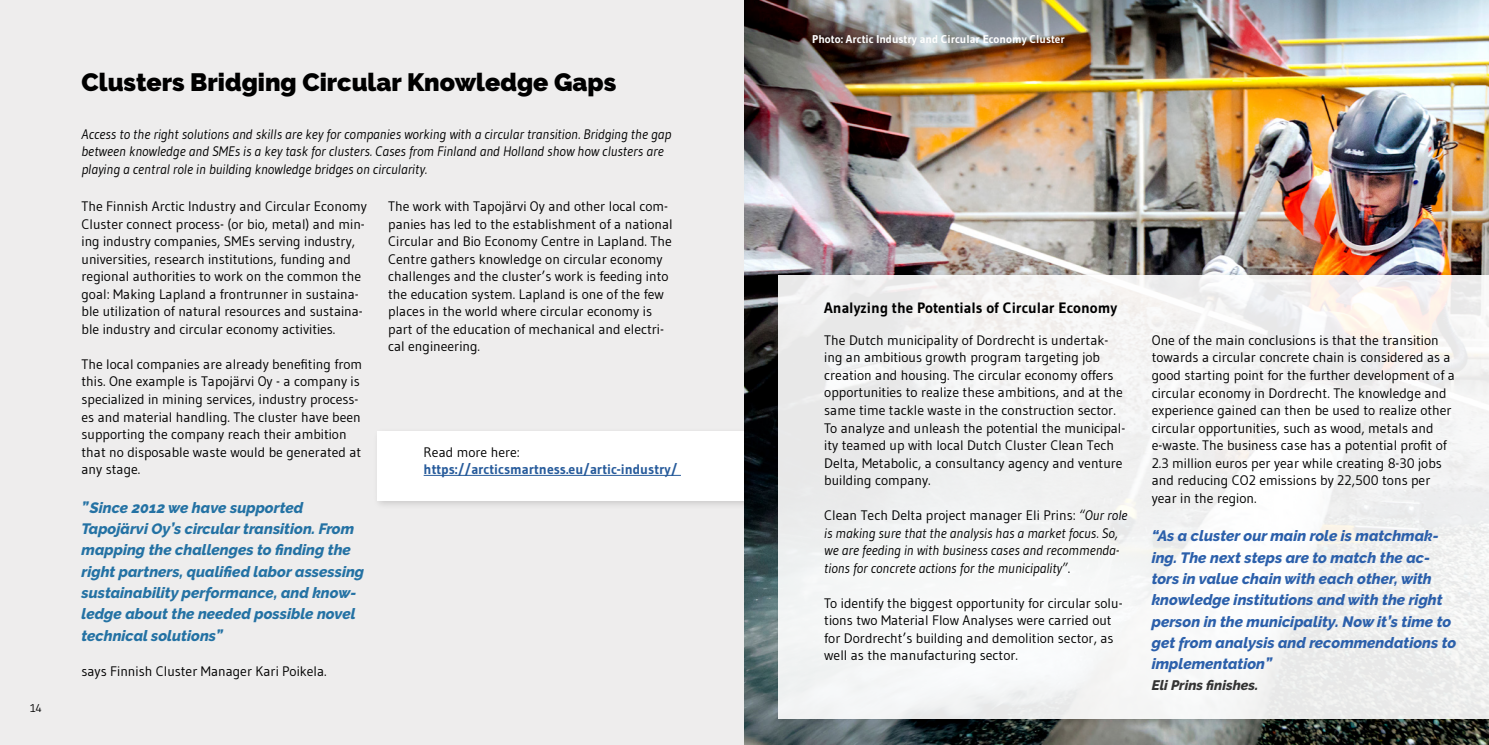
<style>
.page{position:relative;width:1489px;height:745px;background:#fff}
.page>*{position:absolute;margin:0;border:0;box-sizing:border-box;transform-origin:0 0}
.t1{font:900 25px "Raleway";color:#000}
.t2{font:italic 800 15px/21.2px "Raleway";color:#2c60ab}
.t3{font:italic 800 15px/21.2px "Raleway";color:#2472a4}
.t4{font:700 15px "Gudea";color:#000}
.t5{font:13.75px/17.5px "Gudea";color:#000}
.t6{font:italic 13.75px/17.5px "Gudea";color:#000}
.t7{font:700 13.75px "Gudea";color:#275b9b}
.t8{font:italic 800 13.75px "Raleway";color:#343434}
.t9{font:700 11.25px "Gudea";color:#fff}
.t10{font:11.25px "Gudea";color:#000}
.s1{font-style:normal}
</style>
<div class="page">
<div style="left:0;top:0;width:744px;height:744px;background:#eeeded"></div>
<div style="left:373px;top:426px;width:391px;height:83px;background:#000;opacity:.15"></div>
<div style="left:377px;top:431px;width:378px;height:69px;background:#fff"></div>
<hr style="left:423px;top:474px;width:258px;height:1px;background:#275b9b">
<img style="left:744px;top:0;width:744px;height:744px">
<div style="left:773px;top:270px;width:715px;height:457px;background:#000;opacity:.15"></div>
<div style="left:778px;top:275px;width:710px;height:443px;background:#f3f3f3"></div>
<p class="t10" style="left:30px;top:700px;width:13px">14</p>
<h1 class="t1" style="left:81px;top:68px;width:536px">Clusters Bridging Circular Knowledge Gaps</h1>
<p class="t6" style="left:81px;top:125px;width:591px">Access to the right solutions and skills are key for companies working with a circular transition. Bridging the gap between knowledge and SMEs is a key task for clusters. Cases from Finland and Holland show how clusters are playing a central role in building knowledge bridges on circularity.</p>
<p class="t5" style="left:81px;top:197px;width:287px">The Finnish Arctic Industry and Circular Economy Cluster connect process- (or bio, metal) and min&shy;ing industry companies, SMEs serving industry, universities, research institutions, funding and regional authorities to work on the common the goal: Making Lapland a frontrunner in sustaina&shy;ble utilization of natural resources and sustaina&shy;ble industry and circular economy activities.</p>
<p class="t5" style="left:81px;top:355px;width:282px">The local companies are already benefiting from this. One example is Tapojärvi Oy - a company is specialized in mining services, industry process&shy;es and material handling. The cluster have been supporting the company reach their ambition that no disposable waste would be generated at any stage.</p>
<p class="t3" style="left:81px;top:496px;width:284px">”Since 2012 we have supported Tapojärvi Oy’s circular transition. From mapping the challenges to finding the right partners, qualified labor assessing sustainability performance, and know&shy;ledge about the needed possible novel technical solutions”</p>
<p class="t5" style="left:81px;top:661px;width:247px">says Finnish Cluster Manager Kari Poikela.</p>
<p class="t5" style="left:388px;top:197px;width:286px">The work with Tapojärvi Oy and other local com&shy;panies has led to the establishment of a national Circular and Bio Economy Centre in Lapland. The Centre gathers knowledge on circular economy challenges and the cluster’s work is feeding into the education system. Lapland is one of the few places in the world where circular economy is part of the education of mechanical and electri&shy;cal engineering.</p>
<p class="t5" style="left:423px;top:442px;width:98px">Read more here:</p>
<p class="t7" style="left:423px;top:460px;width:255px">https://arcticsmartness.eu/artic-industry/</p>
<p class="t9" style="left:812px;top:32px;width:254px">Photo: Arctic Industry and Circular Economy Cluster</p>
<p class="t4" style="left:824px;top:298px;width:294px">Analyzing the Potentials of Circular Economy</p>
<p class="t5" style="left:824px;top:331px;width:303px">The Dutch municipality of Dordrecht is undertak&shy;ing an ambitious growth program targeting job creation and housing. The circular economy offers opportunities to realize these ambitions, and at the same time tackle waste in the construction sector.<br>To analyze and unleash the potential the municipal&shy;ity teamed up with local Dutch Cluster Clean Tech Delta, Metabolic, a consultancy agency and venture building company.</p>
<p class="t6" style="left:824px;top:506px;width:305px"><span class="s1">Clean Tech Delta project manager Eli Prins:</span> “Our role is making sure that the analysis has a market focus. So, we are feeding in with business cases and recommenda&shy;tions for concrete actions for the municipality”<span class="s1">.</span></p>
<p class="t5" style="left:824px;top:593px;width:300px">To identify the biggest opportunity for circular solu&shy;tions two Material Flow Analyses were carried out for Dordrecht’s building and demolition sector, as well as the manufacturing sector.</p>
<p class="t5" style="left:1151px;top:331px;width:305px">One of the main conclusions is that the transition towards a circular concrete chain is considered as a good starting point for the further development of a circular economy in Dordrecht. The knowledge and experience gained can then be used to realize other circular opportunities, such as wood, metals and e-waste. The business case has a potential profit of 2.3 million euros per year while creating 8-30 jobs and reducing CO2 emissions by 22,500 tons per year in the region.</p>
<p class="t2" style="left:1151px;top:525px;width:306px">“As a cluster our main role is matchmak&shy;ing. The next steps are to match the ac&shy;tors in value chain with each other, with knowledge institutions and with the right person in the municipality. Now it’s time to get from analysis and recommendations to implementation”</p>
<p class="t8" style="left:1151px;top:677px;width:108px">Eli Prins finishes.</p>
</div>
